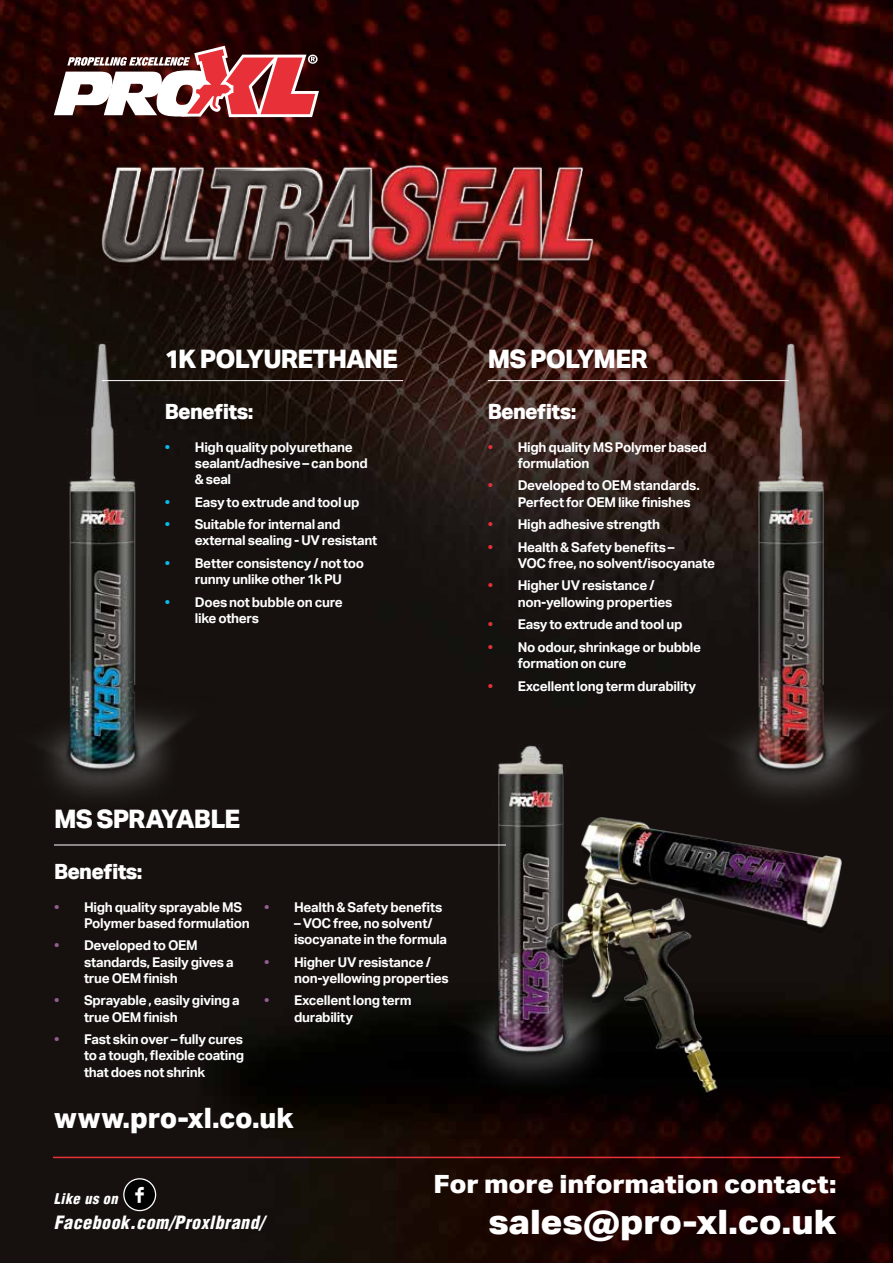
<style>
.page{position:relative;width:893px;height:1263px;background:#fff}
.page>*{position:absolute;margin:0;border:0;box-sizing:border-box;transform-origin:0 0}
.t1{font:800 33.6px "Aktiv Grotesk";letter-spacing:-.005em;color:#fff;scale:1.1 1}
.t2{font:800 28.05px "Aktiv Grotesk";color:#fff}
.t3{font:25.95px "Socialico";color:#fff}
.t4{font:800 25.5px "Aktiv Grotesk";letter-spacing:-.035em;color:#fff}
.t5{font:800 25.2px "Aktiv Grotesk";letter-spacing:-.005em;color:#fff;scale:1.1 1}
.t6{font:800 21px "Aktiv Grotesk";letter-spacing:-.03em;color:#fff}
.t7{font:italic 900 condensed 17.85px "Helvetica";letter-spacing:.03em;color:#fff}
.t8{font:italic 900 condensed 14.4px "Helvetica";letter-spacing:.03em;color:#fff}
.t9{font:700 13.5px/16.2px "Aktiv Grotesk";letter-spacing:-.025em;color:#fff}
.s1{color:#0bbbef}
.s2{color:#e73037}
.s3{color:#955e92}
</style>
<div class="page">
<img style="left:0;top:0;width:893px;height:1263px">
<div style="left:124px;top:1179px;width:32px;height:31px;background:#000;border-radius:50%"></div>
<div style="left:123px;top:1178px;width:33px;height:33px;border:1px solid #fff;border-radius:50%"></div>
<hr style="left:53px;top:1157px;width:787px;height:1px;background:#e73037">
<svg style="left:54px;top:46px;width:265px;height:35px"></svg>
<img style="left:676px;top:333px;width:217px;height:453px">
<img style="left:416px;top:710px;width:242px;height:386px">
<img style="left:424px;top:786px;width:469px;height:322px">
<img style="left:34px;top:81px;width:600px;height:409px">
<img style="left:0;top:333px;width:230px;height:481px">
<hr style="left:102px;top:380px;width:301px;height:1px;background:#fff">
<hr style="left:54px;top:845px;width:452px;height:1px;background:#fff">
<hr style="left:488px;top:380px;width:301px;height:1px;background:#fff">
<h3 class="t4" style="left:165px;top:342px;width:235px">1K POLYURETHANE</h3>
<h3 class="t6" style="left:165px;top:398px;width:90px">Benefits:</h3>
<p class="t9" style="left:195px;top:439px;width:175px;text-indent:-30px"><span class="s1">•</span> High quality polyurethane sealant/adhesive – can bond &amp; seal</p>
<p class="t9" style="left:165px;top:494px;width:196px"><span class="s1">•</span> Easy to extrude and tool up</p>
<p class="t9" style="left:195px;top:516px;width:184px;text-indent:-30px"><span class="s1">•</span> Suitable for internal and external sealing - UV resistant</p>
<p class="t9" style="left:165px;top:555px;width:201px;text-align:center"><span class="s1">•</span> Better consistency / not too runny unlike other 1k PU</p>
<p class="t9" style="left:195px;top:594px;width:150px;text-indent:-30px"><span class="s1">•</span> Does not bubble on cure like others</p>
<h3 class="t4" style="left:488px;top:342px;width:162px">MS POLYMER</h3>
<h3 class="t6" style="left:488px;top:398px;width:90px">Benefits:</h3>
<p class="t9" style="left:518px;top:439px;width:191px;text-indent:-30px"><span class="s2">•</span> High quality MS Polymer based formulation</p>
<p class="t9" style="left:518px;top:478px;width:184px;text-indent:-30px"><span class="s2">•</span> Developed to OEM standards.<br>Perfect for OEM like finishes</p>
<p class="t9" style="left:488px;top:516px;width:174px"><span class="s2">•</span> High adhesive strength</p>
<p class="t9" style="left:518px;top:539px;width:199px;text-indent:-30px"><span class="s2">•</span> Health &amp; Safety benefits –<br>VOC free, no solvent/isocyanate</p>
<p class="t9" style="left:518px;top:578px;width:156px;text-indent:-30px"><span class="s2">•</span> Higher UV resistance / non-yellowing properties</p>
<p class="t9" style="left:488px;top:616px;width:196px"><span class="s2">•</span> Easy to extrude and tool up</p>
<p class="t9" style="left:518px;top:639px;width:185px;text-indent:-30px"><span class="s2">•</span> No odour, shrinkage or bubble formation on cure</p>
<p class="t9" style="left:488px;top:678px;width:210px"><span class="s2">•</span> Excellent long term durability</p>
<h3 class="t4" style="left:54px;top:802px;width:188px">MS SPRAYABLE</h3>
<h3 class="t6" style="left:54px;top:858px;width:90px">Benefits:</h3>
<p class="t9" style="left:84px;top:899px;width:167px;text-indent:-30px"><span class="s3">•</span> High quality sprayable MS<br>Polymer based formulation</p>
<p class="t9" style="left:84px;top:937px;width:151px;text-indent:-30px"><span class="s3">•</span> Developed to OEM standards, Easily gives a true OEM finish</p>
<p class="t9" style="left:84px;top:992px;width:157px;text-indent:-30px"><span class="s3">•</span> Sprayable , easily giving a true OEM finish</p>
<p class="t9" style="left:84px;top:1031px;width:162px;text-align:justify;text-indent:-30px"><span class="s3">•</span> Fast skin over – fully cures to a tough, flexible coating that does not shrink</p>
<p class="t9" style="left:264px;top:899px;width:180px"><span class="s3">•</span> Health &amp; Safety benefits</p>
<p class="t9" style="left:294px;top:915px;width:155px">– VOC free, no solvent/ isocyanate in the formula</p>
<p class="t9" style="left:294px;top:954px;width:156px;text-indent:-30px"><span class="s3">•</span> Higher UV resistance / non-yellowing properties</p>
<p class="t9" style="left:294px;top:992px;width:119px;text-indent:-30px"><span class="s3">•</span> Excellent long term durability</p>
<h2 class="t2" style="left:54px;top:1100px;width:241px">www.pro-xl.co.uk</h2>
<h3 class="t3" style="left:134px;top:1180px;width:12px">F</h3>
<p class="t8" style="left:54px;top:1190px;width:66px">Like us on</p>
<h3 class="t7" style="left:54px;top:1211px;width:212px">Facebook.com/Proxlbrand/</h3>
<h3 class="t5" style="left:433px;top:1168px;width:368px">For more information contact:</h3>
<h1 class="t1" style="left:488px;top:1200px;width:318px">sales@pro-xl.co.uk</h1>
</div>
